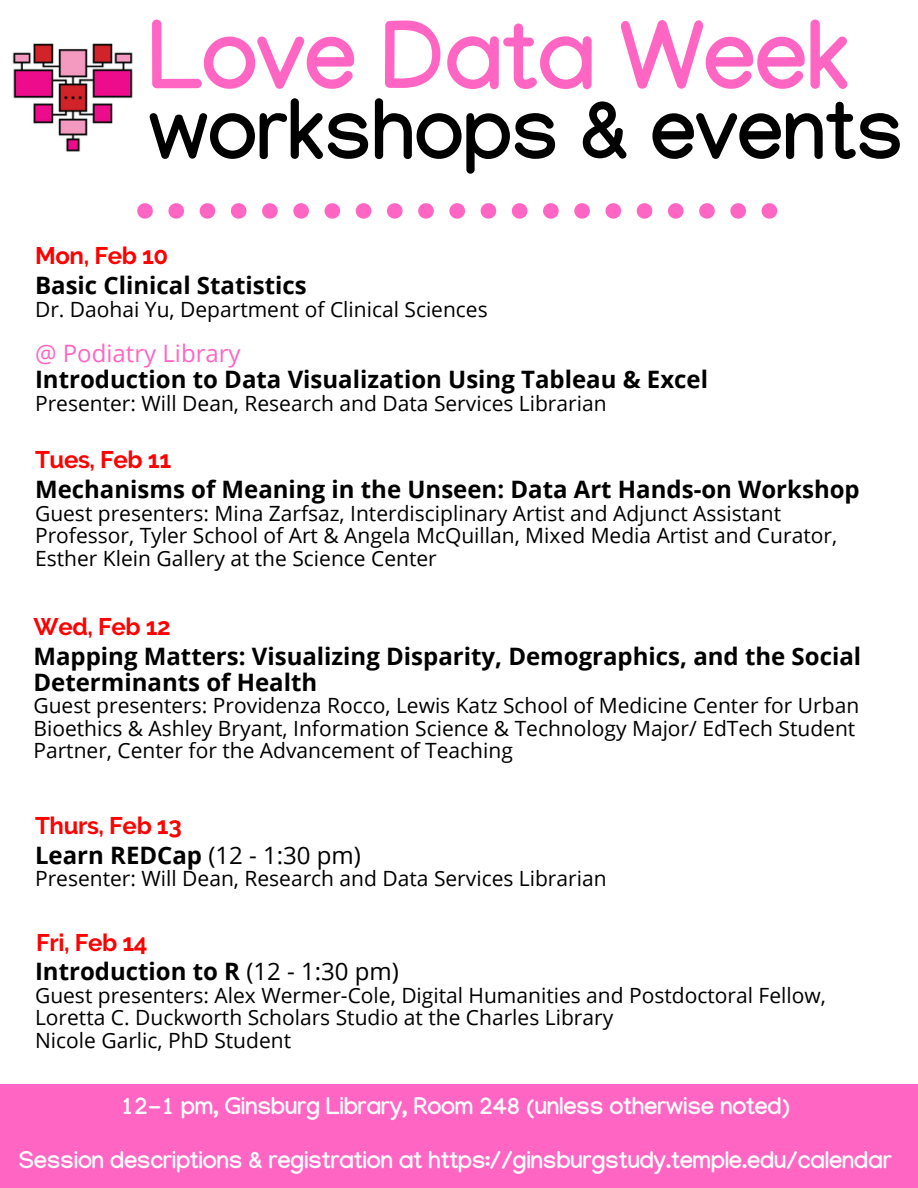
<style>
.page{position:relative;width:918px;height:1188px;background:#fff}
.page>*{position:absolute;margin:0;border:0;box-sizing:border-box;transform-origin:0 0}
.t1{font:700 96px "Manjari";letter-spacing:-.015em;color:#ff66c4}
.t2{font:700 84px "Manjari";letter-spacing:-.015em;color:#000}
.t3{font:700 24px/25.8px "Open Sans";color:#000}
.t4{font:700 24px "Manjari";letter-spacing:-.015em;color:#fff}
.t5{font:700 24px "Raleway";letter-spacing:-.015em;color:#f00}
.t6{font:24px "Open Sans";color:#ff66c4}
.t7{font:21px/22.5px "Open Sans";color:#000}
.s1{font-weight:400}
</style>
<div class="page">
<div style="left:0;top:1084px;width:918px;height:104px;background:#ff66c4"></div>
<svg style="left:137px;top:203px;width:16px;height:16px"></svg>
<svg style="left:168px;top:203px;width:16px;height:16px"></svg>
<svg style="left:200px;top:203px;width:15px;height:16px"></svg>
<svg style="left:231px;top:203px;width:15px;height:16px"></svg>
<svg style="left:262px;top:203px;width:16px;height:16px"></svg>
<svg style="left:293px;top:203px;width:16px;height:16px"></svg>
<svg style="left:325px;top:203px;width:15px;height:16px"></svg>
<svg style="left:356px;top:203px;width:15px;height:16px"></svg>
<svg style="left:387px;top:203px;width:16px;height:16px"></svg>
<svg style="left:418px;top:203px;width:16px;height:16px"></svg>
<svg style="left:449px;top:203px;width:16px;height:16px"></svg>
<svg style="left:481px;top:203px;width:15px;height:16px"></svg>
<svg style="left:512px;top:203px;width:15px;height:16px"></svg>
<svg style="left:543px;top:203px;width:16px;height:16px"></svg>
<svg style="left:574px;top:203px;width:16px;height:16px"></svg>
<svg style="left:606px;top:203px;width:15px;height:16px"></svg>
<svg style="left:637px;top:203px;width:15px;height:16px"></svg>
<svg style="left:668px;top:203px;width:16px;height:16px"></svg>
<svg style="left:699px;top:203px;width:16px;height:16px"></svg>
<svg style="left:730px;top:203px;width:16px;height:16px"></svg>
<svg style="left:762px;top:203px;width:15px;height:16px"></svg>
<img style="left:12px;top:43px;width:121px;height:109px">
<h1 class="t1" style="left:148px;top:18px;width:704px">Love Data Week</h1>
<h2 class="t2" style="left:148px;top:97px;width:758px">workshops &amp; events</h2>
<p class="t5" style="left:35px;top:242px;width:135px">Mon, Feb 10</p>
<p class="t3" style="left:35px;top:272px;width:273px">Basic Clinical Statistics</p>
<p class="t7" style="left:35px;top:297px;width:454px">Dr. Daohai Yu, Department of Clinical Sciences</p>
<p class="t6" style="left:35px;top:337px;width:207px">@ Podiatry Library</p>
<p class="t3" style="left:35px;top:366px;width:675px">Introduction to Data Visualization Using Tableau &amp; Excel</p>
<p class="t7" style="left:35px;top:391px;width:573px">Presenter: Will Dean, Research and Data Services Librarian</p>
<p class="t5" style="left:35px;top:446px;width:138px">Tues, Feb 11</p>
<p class="t3" style="left:35px;top:476px;width:826px">Mechanisms of Meaning in the Unseen: Data Art Hands-on Workshop</p>
<p class="t7" style="left:35px;top:501px;width:804px">Guest presenters: Mina Zarfsaz, Interdisciplinary Artist and Adjunct Assistant<br>Professor, Tyler School of Art &amp; Angela McQuillan, Mixed Media Artist and Curator,<br>Esther Klein Gallery at the Science Center</p>
<p class="t5" style="left:33px;top:612px;width:139px">Wed, Feb 12</p>
<p class="t3" style="left:33px;top:643px;width:829px">Mapping Matters: Visualizing Disparity, Demographics, and the Social<br>Determinants of Health</p>
<p class="t7" style="left:33px;top:694px;width:827px">Guest presenters: Providenza Rocco, Lewis Katz School of Medicine Center for Urban<br>Bioethics &amp; Ashley Bryant, Information Science &amp; Technology Major/ EdTech Student<br>Partner, Center for the Advancement of Teaching</p>
<p class="t5" style="left:35px;top:811px;width:148px">Thurs, Feb 13</p>
<p class="t3" style="left:35px;top:841px;width:327px">Learn REDCap <span class="s1">(12 - 1:30 pm)</span></p>
<p class="t7" style="left:35px;top:867px;width:573px">Presenter: Will Dean, Research and Data Services Librarian</p>
<p class="t5" style="left:36px;top:928px;width:113px">Fri, Feb 14</p>
<p class="t3" style="left:35px;top:958px;width:365px">Introduction to R <span class="s1">(12 - 1:30 pm)</span></p>
<p class="t7" style="left:35px;top:983px;width:792px">Guest presenters: Alex Wermer-Cole, Digital Humanities and Postdoctoral Fellow,<br>Loretta C. Duckworth Scholars Studio at the Charles Library<br>Nicole Garlic, PhD Student</p>
<p class="t4" style="left:120px;top:1096px;width:671px">12-1 pm, Ginsburg Library, Room 248 (unless otherwise noted)</p>
<p class="t4" style="left:18px;top:1150px;width:875px">Session descriptions &amp; registration at https://ginsburgstudy.temple.edu/calendar</p>
</div>
